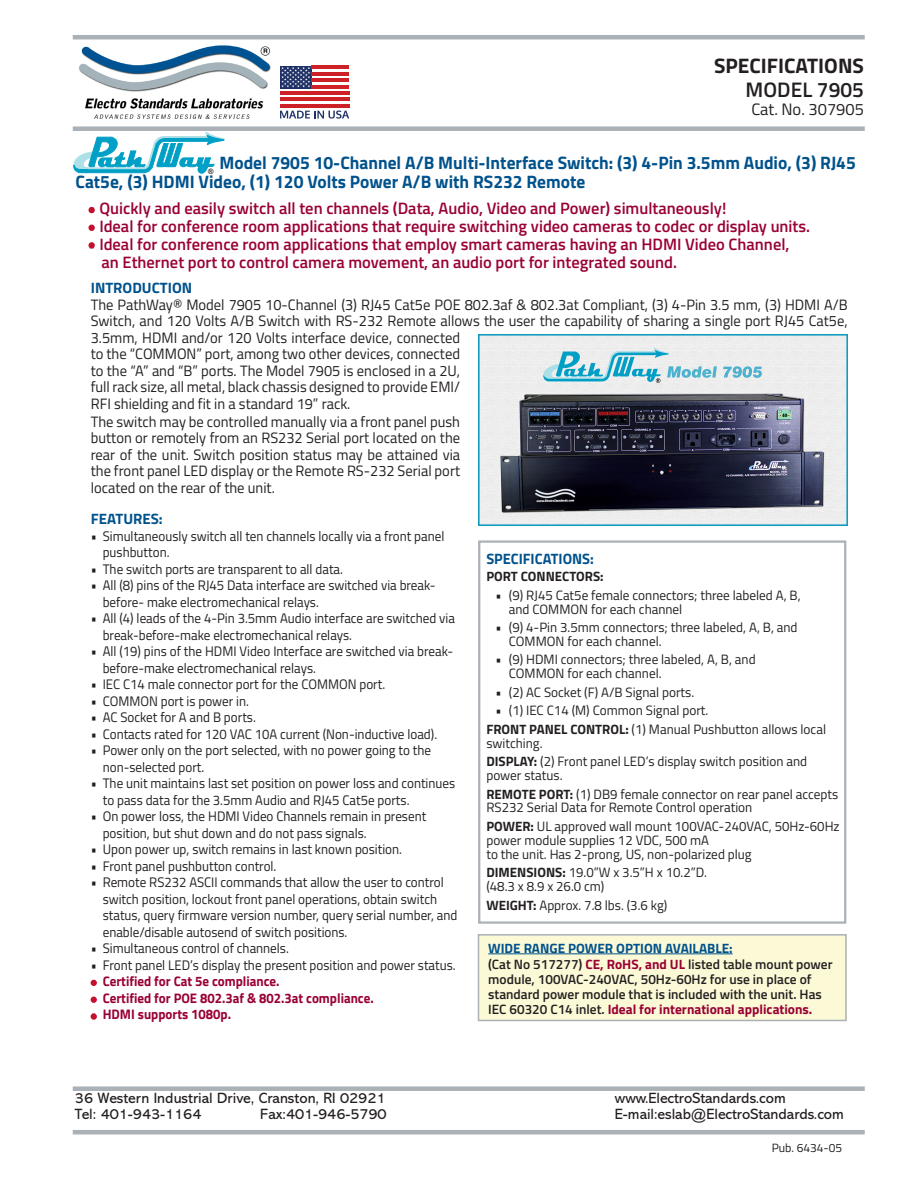
<style>
.page{position:relative;width:918px;height:1188px;background:#fff}
.page>*{position:absolute;margin:0;border:0;box-sizing:border-box;transform-origin:0 0}
.t1{font:700 21px "Titillium Web";color:#231f20}
.t2{font:600 21px "Titillium Web";color:#231f20}
.t3{font:700 18px/19.5px "Titillium Web";color:#00528c}
.t4{font:600 16.5px/18px "Titillium Web";color:#903}
.t5{font:16.5px "Titillium Web";color:#231f20}
.Body_Text_rj{font:15px/16.5px "Titillium Web";color:#231f20}
.t6{font:15px "Abadi MT Pro";color:#231f20}
.Body_Text_rj_blue_header{font:700 15px "Titillium Web";color:#00528c}
.paragraph_header{font:700 15px "Titillium Web";color:#00528c}
.t7{font:13.8px/16.5px "Titillium Web";color:#231f20;scale:.95 1}
.t8{font:700 13.8px "Titillium Web";color:#903;scale:.95 1}
.spec_text{font:13.5px/14px "Titillium Web";color:#231f20}
.t9{font:600 13.5px/15px "Titillium Web";color:#231f20}
.t10{font:700 13.5px "Titillium Web";color:#00528c}
.spec_text-2{font:700 13.5px "Titillium Web";color:#231f20}
.t11{font:12px "Titillium Web";color:#231f20}
.Image{font:7.35px "Arial";color:#000}
.s1{font-weight:700}
.s2{font-weight:700;color:#903}
</style>
<div class="page">
<div style="left:478px;top:540px;width:368px;height:384px;border:2px solid #aab1b7"></div>
<div style="left:478px;top:935px;width:368px;height:85px;background:#fcf9d7"></div>
<hr style="left:488px;top:954px;width:245px;height:1px;background:#00528c">
<div style="left:478px;top:934px;width:369px;height:87px;border:2px solid #aab1b7"></div>
<img style="left:79px;top:45px;width:192px;height:74px">
<hr style="left:73px;top:35px;width:792px;height:4px;background:#aab1b7">
<div style="left:73px;top:126px;width:792px;height:5px;background:#aab1b7"></div>
<hr style="left:73px;top:1130px;width:792px;height:4px;background:#aab1b7">
<div style="left:73px;top:1086px;width:792px;height:5px;background:#aab1b7"></div>
<svg style="left:72px;top:130px;width:153px;height:44px"></svg>
<img style="left:478px;top:335px;width:370px;height:191px">
<svg style="left:280px;top:69px;width:69px;height:29px"></svg>
<div style="left:280px;top:66px;width:31px;height:22px;background:#1f3166"></div>
<svg style="left:281px;top:67px;width:29px;height:20px"></svg>
<hr style="left:311px;top:66px;width:38px;height:3px;background:#cd2027">
<hr style="left:311px;top:72px;width:38px;height:3px;background:#cd2027">
<hr style="left:311px;top:79px;width:38px;height:3px;background:#cd2027">
<hr style="left:311px;top:85px;width:38px;height:3px;background:#cd2027">
<hr style="left:280px;top:91px;width:69px;height:4px;background:#cd2027">
<hr style="left:280px;top:98px;width:69px;height:3px;background:#cd2027">
<hr style="left:280px;top:104px;width:69px;height:3px;background:#cd2027">
<svg style="left:280px;top:111px;width:69px;height:8px"></svg>
<div style="left:91px;top:1013px;width:6px;height:7px;border:2px solid #c3102f;border-radius:50%"></div>
<svg style="left:91px;top:997px;width:6px;height:6px"></svg>
<svg style="left:91px;top:980px;width:6px;height:6px"></svg>
<svg style="left:89px;top:242px;width:6px;height:6px"></svg>
<svg style="left:89px;top:225px;width:6px;height:6px"></svg>
<svg style="left:89px;top:207px;width:6px;height:6px"></svg>
<p class="t1" style="left:714px;top:49px;width:151px">SPECIFICATIONS</p>
<p class="t2" style="left:746px;top:73px;width:120px">MODEL 7905</p>
<p class="t5" style="left:751px;top:97px;width:114px">Cat. No. 307905</p>
<p class="t3" style="left:76px;top:152px;width:782px;text-indent:144px">Model 7905 10-Channel A/B Multi-Interface Switch: (3) 4-Pin 3.5mm Audio, (3) RJ45<br>Cat5e, (3) HDMI Video, (1) 120 Volts Power A/B with RS232 Remote</p>
<p class="Image" style="left:208px;top:167px;width:7px">®</p>
<p class="t4" style="left:88px;top:198px;width:640px">• Quickly and easily switch all ten channels (Data, Audio, Video and Power) simultaneously!</p>
<p class="t4" style="left:88px;top:216px;width:724px">• Ideal for conference room applications that require switching video cameras to codec or display units.</p>
<p class="t4" style="left:102px;top:234px;width:689px;text-indent:-13px">• Ideal for conference room applications that employ smart cameras having an HDMI Video Channel, an Ethernet port to control camera movement, an audio port for integrated sound.</p>
<p class="Body_Text_rj_blue_header" style="left:91px;top:277px;width:103px">INTRODUCTION</p>
<p class="Body_Text_rj" style="left:91px;top:296px;width:758px">The PathWay® Model 7905 10-Channel (3) RJ45 Cat5e POE 802.3af &amp; 802.3at Compliant, (3) 4-Pin 3.5 mm, (3) HDMI A/B Switch, and 120 Volts A/B Switch with RS-232 Remote allows the user the capability of sharing a single port RJ45 Cat5e, 3.5mm, HDMI and/or 120 Volts interface device, connected<br>to the “COMMON” port, among two other devices, connected<br>to the “A” and “B” ports. The Model 7905 is enclosed in a 2U,<br>full rack size, all metal, black chassis designed to provide EMI/<br>RFI shielding and fit in a standard 19” rack.</p>
<p class="Body_Text_rj" style="left:91px;top:413px;width:371px;text-align:justify">The switch may be controlled manually via a front panel push button or remotely from an RS232 Serial port located on the rear of the unit. Switch position status may be attained via the front panel LED display or the Remote RS-232 Serial port located on the rear of the unit.</p>
<p class="Body_Text_rj_blue_header" style="left:91px;top:507px;width:74px">FEATURES:</p>
<p class="t7" style="left:103px;top:527px;width:361px;text-indent:-12px">• Simultaneously switch all ten channels locally via a front panel pushbutton.</p>
<p class="t7" style="left:91px;top:560px;width:267px">• The switch ports are transparent to all data.</p>
<p class="t7" style="left:103px;top:576px;width:352px;text-indent:-12px">• All (8) pins of the RJ45 Data interface are switched via break&shy;before- make electromechanical relays.</p>
<p class="t7" style="left:103px;top:609px;width:372px;text-indent:-12px">• All (4) leads of the 4-Pin 3.5mm Audio interface are switched via break-before-make electromechanical relays.</p>
<p class="t7" style="left:103px;top:642px;width:370px;text-indent:-12px">• All (19) pins of the HDMI Video Interface are switched via break&shy;before-make electromechanical relays.</p>
<p class="t7" style="left:91px;top:675px;width:311px">• IEC C14 male connector port for the COMMON port.</p>
<p class="t7" style="left:91px;top:692px;width:168px">• COMMON port is power in.</p>
<p class="t7" style="left:91px;top:708px;width:175px">• AC Socket for A and B ports.</p>
<p class="t7" style="left:91px;top:725px;width:366px">• Contacts rated for 120 VAC 10A current (Non-inductive load).</p>
<p class="t7" style="left:103px;top:741px;width:347px;text-indent:-12px">• Power only on the port selected, with no power going to the non-selected port.</p>
<p class="t7" style="left:103px;top:774px;width:373px;text-indent:-12px">• The unit maintains last set position on power loss and continues to pass data for the 3.5mm Audio and RJ45 Cat5e ports.</p>
<p class="t7" style="left:103px;top:807px;width:342px;text-indent:-12px">• On power loss, the HDMI Video Channels remain in present position, but shut down and do not pass signals.</p>
<p class="t7" style="left:91px;top:840px;width:329px">• Upon power up, switch remains in last known position.</p>
<p class="t7" style="left:91px;top:857px;width:197px">• Front panel pushbutton control.</p>
<p class="t7" style="left:103px;top:873px;width:375px;text-indent:-12px">• Remote RS232 ASCII commands that allow the user to control switch position, lockout front panel operations, obtain switch status, query firmware version number, query serial number, and enable/disable autosend of switch positions.</p>
<p class="t7" style="left:91px;top:939px;width:210px">• Simultaneous control of channels.</p>
<p class="t7" style="left:91px;top:956px;width:386px">• Front panel LED’s display the present position and power status.</p>
<p class="t8" style="left:91px;top:971px;width:200px">• Certified for Cat 5e compliance.</p>
<p class="t8" style="left:91px;top:987px;width:299px">• Certified for POE 802.3af &amp; 802.3at compliance.</p>
<p class="t8" style="left:91px;top:1004px;width:149px">• HDMI supports 1080p.</p>
<p class="paragraph_header" style="left:486px;top:548px;width:109px">SPECIFICATIONS:</p>
<p class="spec_text-2" style="left:486px;top:566px;width:119px">PORT CONNECTORS:</p>
<p class="spec_text" style="left:509px;top:587px;width:293px;text-indent:-13px">• (9) RJ45 Cat5e female connectors; three labeled A, B, and COMMON for each channel</p>
<p class="spec_text" style="left:509px;top:620px;width:290px;text-indent:-13px">• (9) 4-Pin 3.5mm connectors; three labeled, A, B, and<br>COMMON for each channel.</p>
<p class="spec_text" style="left:509px;top:652px;width:248px;text-indent:-13px">• (9) HDMI connectors; three labeled, A, B, and<br>COMMON for each channel.</p>
<p class="spec_text" style="left:495px;top:684px;width:200px">• (2) AC Socket (F) A/B Signal ports.</p>
<p class="spec_text" style="left:495px;top:703px;width:215px">• (1) IEC C14 (M) Common Signal port.</p>
<p class="spec_text" style="left:486px;top:721px;width:341px"><span class="s1">FRONT PANEL CONTROL:</span> (1) Manual Pushbutton allows local switching.</p>
<p class="spec_text" style="left:486px;top:754px;width:322px"><span class="s1">DISPLAY:</span> (2) Front panel LED’s display switch position and power status.</p>
<p class="spec_text" style="left:486px;top:786px;width:353px"><span class="s1">REMOTE PORT:</span> (1) DB9 female connector on rear panel accepts<br>RS232 Serial Data for Remote Control operation</p>
<p class="spec_text" style="left:486px;top:819px;width:355px"><span class="s1">POWER:</span> UL approved wall mount 100VAC-240VAC, 50Hz-60Hz power module supplies 12 VDC, 500 mA<br>to the unit. Has 2-prong, US, non-polarized plug</p>
<p class="spec_text" style="left:486px;top:865px;width:222px"><span class="s1">DIMENSIONS:</span> 19.0”W x 3.5”H x 10.2”D. (48.3 x 8.9 x 26.0 cm)</p>
<p class="spec_text" style="left:486px;top:897px;width:183px"><span class="s1">WEIGHT:</span> Approx. 7.8 lbs. (3.6 kg)</p>
<p class="t10" style="left:488px;top:938px;width:246px">WIDE RANGE POWER OPTION AVAILABLE:</p>
<p class="t9" style="left:488px;top:956px;width:346px">(Cat No 517277) <span class="s2">CE, RoHS, and UL</span> listed table mount power module, 100VAC-240VAC, 50Hz-60Hz for use in place of standard power module that is included with the unit. Has IEC 60320 C14 inlet. <span class="s2">Ideal for international applications.</span></p>
<p class="t6" style="left:75px;top:1090px;width:312px">36 Western Industrial Drive, Cranston, RI 02921</p>
<p class="t6" style="left:615px;top:1090px;width:172px">www.ElectroStandards.com</p>
<p class="t6" style="left:75px;top:1106px;width:128px">Tel: 401-943-1164</p>
<p class="t6" style="left:260px;top:1106px;width:128px">Fax:401-946-5790</p>
<p class="t6" style="left:615px;top:1106px;width:230px">E-mail:eslab@ElectroStandards.com</p>
<p class="t11" style="left:772px;top:1139px;width:72px">Pub. 6434-05</p>
</div>
